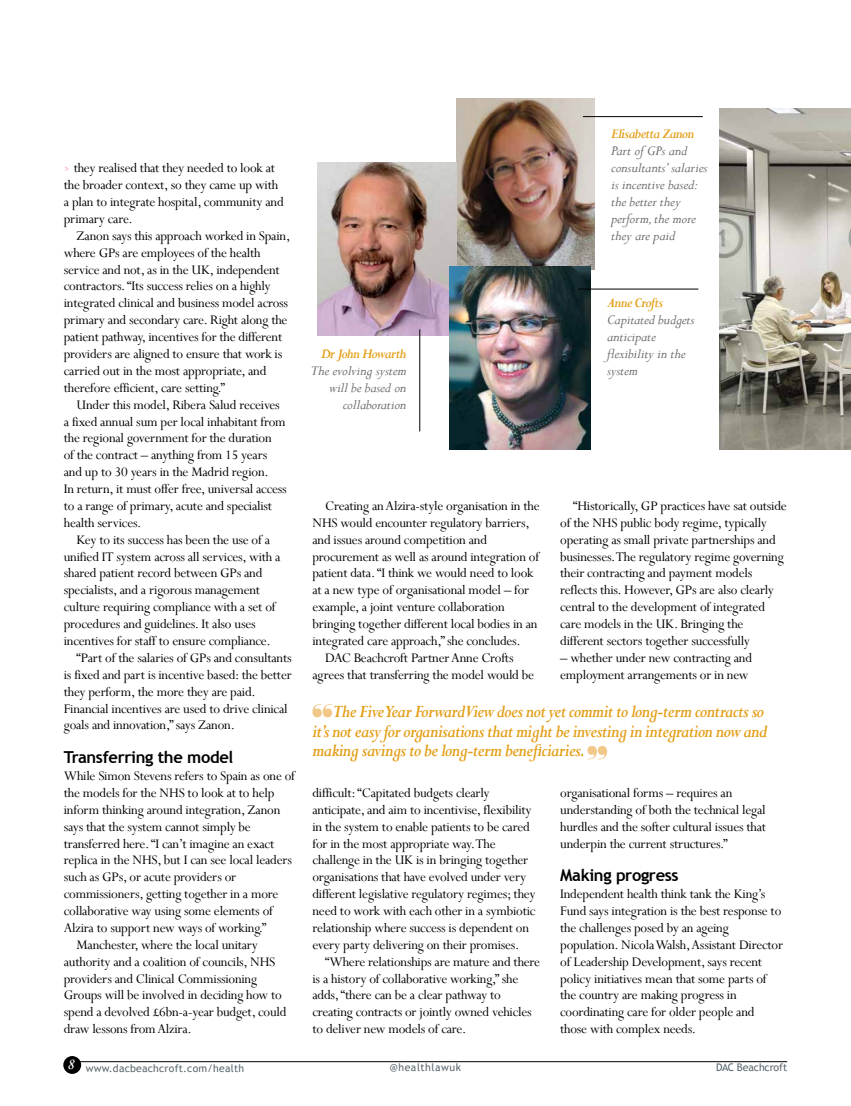
<style>
.page{position:relative;width:851px;height:1106px;background:#fff}
.page>*{position:absolute;margin:0;border:0;box-sizing:border-box;transform-origin:0 0}
.t1{font:19.5px/19.5px "Perpetua Bold Italic Os F";letter-spacing:-.03em;color:#e39e16;scale:.85 1}
.t2{font:700 16.5px "Trebuchet MS";letter-spacing:-.02em;color:#000}
.t3{font:italic 15px/16.8px "Perpetua";letter-spacing:-.01em;color:#6b6c6f;scale:1.05 1}
.t4{font:italic 700 15px "Perpetua";letter-spacing:-.04em;color:#e39e16;scale:.9 1}
.t5{font:14.7px/17px "Perpetua";letter-spacing:-.015em;color:#000}
.t6{font:10.5px "Trebuchet MS";letter-spacing:.02em;color:#5b6870}
.t7{font:10.5px "Trebuchet MS";letter-spacing:-.01em;color:#5b6870}
.t8{font:10.5px "Trebuchet MS";letter-spacing:.05em;color:#5b6870}
.t9{font:10.5px "Trebuchet MS";color:#f49ac2;scale:.89 1}
</style>
<div class="page">
<img style="left:719px;top:109px;width:131px;height:340px">
<img style="left:456px;top:98px;width:138px;height:172px">
<hr style="left:582px;top:116px;width:120px;height:1px;background:#000">
<img style="left:317px;top:162px;width:139px;height:173px">
<img style="left:449px;top:266px;width:141px;height:183px">
<hr style="left:578px;top:289px;width:120px;height:1px;background:#000">
<hr style="left:419px;top:329px;width:1px;height:102px;background:#000">
<svg style="left:312px;top:704px;width:20px;height:13px"></svg>
<svg style="left:587px;top:746px;width:20px;height:13px"></svg>
<hr style="left:77px;top:1061px;width:710px;height:1px;background:#000">
<div style="left:63px;top:1056px;width:18px;height:17px;background:#000;border-radius:50%"></div>
<p class="t5" style="left:64px;top:159px;width:221px;text-indent:10px">they realised that they needed to look at the broader context, so they came up with a plan to integrate hospital, community and primary care.</p>
<p class="t5" style="left:64px;top:227px;width:228px;text-indent:13px">Zanon says this approach worked in Spain, where GPs are employees of the health service and not, as in the UK, independent contractors. “Its success relies on a highly integrated clinical and business model across primary and secondary care. Right along the patient pathway, incentives for the different providers are aligned to ensure that work is carried out in the most appropriate, and therefore efficient, care setting.”</p>
<p class="t5" style="left:64px;top:395px;width:224px;text-indent:13px">Under this model, Ribera Salud receives a fixed annual sum per local inhabitant from the regional government for the duration of the contract – anything from 15 years and up to 30 years in the Madrid region.<br>In return, it must offer free, universal access to a range of primary, acute and specialist health services.</p>
<p class="t5" style="left:77px;top:530px;width:195px">Key to its success has been the use of a</p>
<p class="t5" style="left:64px;top:547px;width:218px">unified IT system across all services, with a</p>
<p class="t5" style="left:64px;top:564px;width:200px">shared patient record between GPs and</p>
<p class="t5" style="left:64px;top:581px;width:198px">specialists, and a rigorous management</p>
<p class="t5" style="left:64px;top:598px;width:214px">culture requiring compliance with a set of</p>
<p class="t5" style="left:64px;top:615px;width:193px">procedures and guidelines. It also uses</p>
<p class="t5" style="left:64px;top:632px;width:208px">incentives for staff to ensure compliance.</p>
<p class="t5" style="left:77px;top:649px;width:217px">“Part of the salaries of GPs and consultants</p>
<p class="t5" style="left:64px;top:666px;width:229px">is fixed and part is incentive based: the better</p>
<p class="t5" style="left:64px;top:682px;width:193px">they perform, the more they are paid.</p>
<p class="t5" style="left:64px;top:699px;width:225px">Financial incentives are used to drive clinical</p>
<p class="t5" style="left:64px;top:716px;width:173px">goals and innovation,” says Zanon.</p>
<p class="t2" style="left:64px;top:747px;width:171px">Transferring the model</p>
<p class="t5" style="left:64px;top:767px;width:234px">While Simon Stevens refers to Spain as one of</p>
<p class="t5" style="left:64px;top:784px;width:212px">the models for the NHS to look at to help</p>
<p class="t5" style="left:64px;top:800px;width:218px">inform thinking around integration, Zanon</p>
<p class="t5" style="left:64px;top:817px;width:188px">says that the system cannot simply be</p>
<p class="t5" style="left:64px;top:834px;width:212px">transferred here. “I can’t imagine an exact</p>
<p class="t5" style="left:64px;top:851px;width:230px">replica in the NHS , but I can see local leaders</p>
<p class="t5" style="left:64px;top:868px;width:174px">such as GPs, or acute providers or</p>
<p class="t5" style="left:64px;top:885px;width:216px">commissioners, getting together in a more</p>
<p class="t5" style="left:64px;top:902px;width:212px">collaborative way using some elements of</p>
<p class="t5" style="left:64px;top:919px;width:204px">Alzira to support new ways of working.”</p>
<p class="t5" style="left:77px;top:935px;width:183px">Manchester, where the local unitary</p>
<p class="t5" style="left:64px;top:952px;width:205px">authority and a coalition of councils, NHS</p>
<p class="t5" style="left:64px;top:969px;width:195px">providers and Clinical Commissioning</p>
<p class="t5" style="left:64px;top:986px;width:219px">Groups will be involved in deciding how to</p>
<p class="t5" style="left:64px;top:1003px;width:224px">spend a devolved £6bn-a-year budget, could</p>
<p class="t5" style="left:64px;top:1020px;width:129px">draw lessons from Alzira.</p>
<p class="t9" style="left:64px;top:162px;width:7px">&gt;</p>
<p class="t4" style="left:321px;top:344px;width:97px">Dr John Howarth</p>
<p class="t3" style="left:310px;top:361px;width:93px;text-align:right">The evolving system will be based on collaboration</p>
<p class="t4" style="left:611px;top:125px;width:94px">Elisabetta Zanon</p>
<p class="t3" style="left:611px;top:142px;width:93px">Part of GPs and consultants’ salaries is incentive based: the better they perform, the more they are paid</p>
<p class="t4" style="left:607px;top:293px;width:64px">Anne Crofts</p>
<p class="t3" style="left:607px;top:311px;width:84px">Capitated budgets anticipate flexibility in the system</p>
<p class="t5" style="left:325px;top:497px;width:216px">Creating an Alzira-style organisation in the</p>
<p class="t5" style="left:312px;top:514px;width:219px">NHS would encounter regulatory barriers,</p>
<p class="t5" style="left:312px;top:530px;width:176px">and issues around competition and</p>
<p class="t5" style="left:312px;top:547px;width:229px">procurement as well as around integration of</p>
<p class="t5" style="left:312px;top:564px;width:223px">patient data. “I think we would need to look</p>
<p class="t5" style="left:312px;top:581px;width:218px">at a new type of organisational model – for</p>
<p class="t5" style="left:312px;top:598px;width:194px">example, a joint venture collaboration</p>
<p class="t5" style="left:312px;top:615px;width:226px">bringing together different local bodies in an</p>
<p class="t5" style="left:312px;top:632px;width:210px">integrated care approach,” she concludes.</p>
<p class="t5" style="left:325px;top:649px;width:190px">DAC Beachcroft Partner Anne Crofts</p>
<p class="t5" style="left:312px;top:665px;width:223px">agrees that transferring the model would be</p>
<p class="t5" style="left:560px;top:497px;width:228px;text-indent:13px">“Historically, GP practices have sat outside of the NHS public body regime, typically operating as small private partnerships and businesses. The regulatory regime governing their contracting and payment models reflects this. However, GPs are also clearly central to the development of integrated care models in the UK. Bringing the different sectors together successfully</p>
<p class="t5" style="left:560px;top:649px;width:193px">– whether under new contracting and employment arrangements or in new</p>
<h1 class="t1" style="left:312px;top:703px;width:536px;text-indent:20px">The Five Year Forward View does not yet commit to long-term contracts so it’s not easy for organisations that might be investing in integration now and making savings to be long-term beneficiaries.</h1>
<p class="t5" style="left:312px;top:784px;width:224px">difficult: “Capitated budgets clearly anticipate, and aim to incentivise, flexibility in the system to enable patients to be cared for in the most appropriate way. The challenge in the UK is in bringing together organisations that have evolved under very different legislative regulatory regimes; they need to work with each other in a symbiotic relationship where success is dependent on every party delivering on their promises.</p>
<p class="t5" style="left:312px;top:952px;width:229px;text-indent:13px">“Where relationships are mature and there is a history of collaborative working,” she adds, “there can be a clear pathway to creating contracts or jointly owned vehicles to deliver new models of care.</p>
<p class="t5" style="left:560px;top:784px;width:207px">organisational forms – requires an understanding of both the technical legal hurdles and the softer cultural issues that underpin the current structures.”</p>
<p class="t2" style="left:560px;top:865px;width:120px">Making progress</p>
<p class="t5" style="left:560px;top:885px;width:224px">Independent health think tank the King’s Fund says integration is the best response to the challenges posed by an ageing population. Nicola Walsh, Assistant Director of Leadership Development, says recent policy initiatives mean that some parts of the country are making progress in coordinating care for older people and those with complex needs.</p>
<p class="t6" style="left:68px;top:1061px;width:178px"><sup>8</sup> www.dacbeachcroft.com/health</p>
<p class="t8" style="left:390px;top:1061px;width:73px">@healthlawuk</p>
<p class="t7" style="left:716px;top:1061px;width:72px">DAC Beachcroft</p>
</div>
